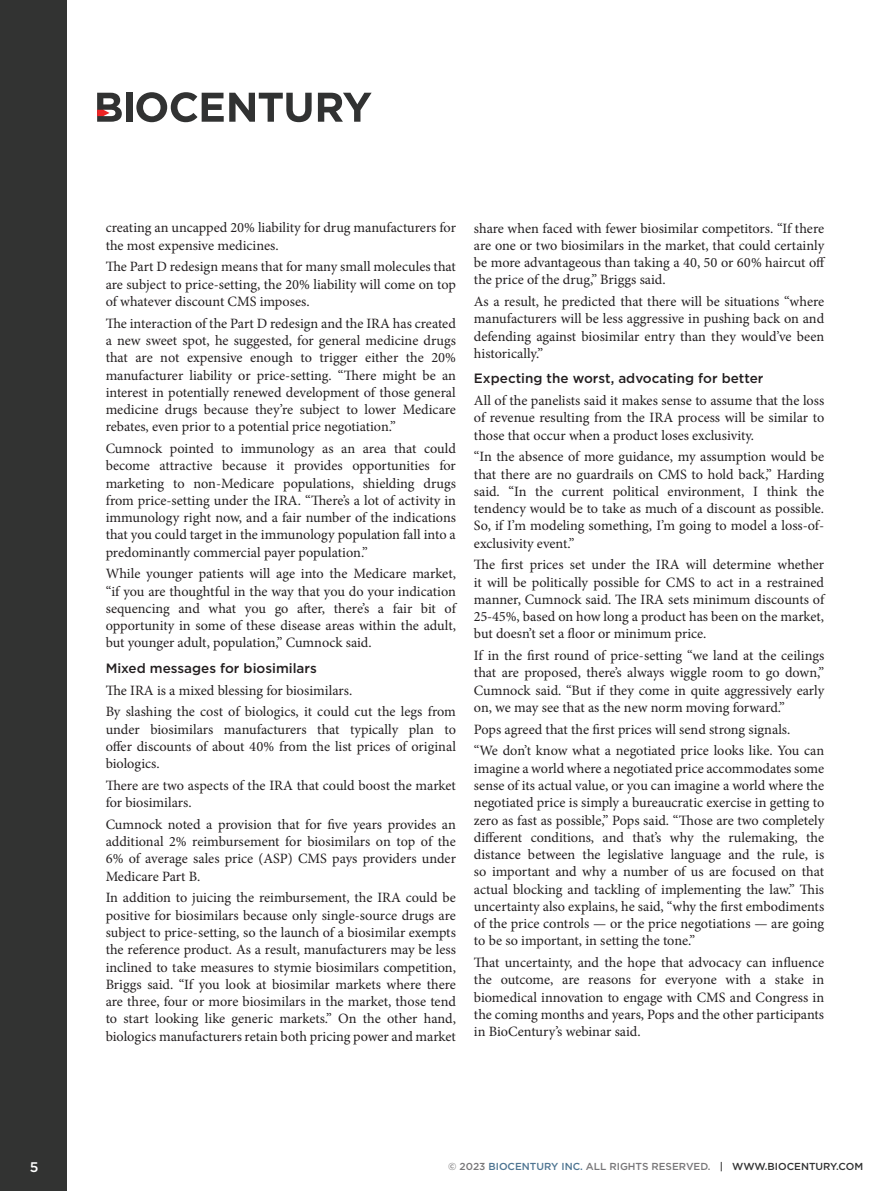
<style>
.page{position:relative;width:893px;height:1191px;background:#fff}
.page>*{position:absolute;margin:0;border:0;box-sizing:border-box;transform-origin:0 0}
.t1{font:14.25px/17.2px "Minion Pro";color:#231f20;text-align:justify}
.t2{font:500 13.95px "Gotham";color:#fff}
.t3{font:500 13.5px "Gotham";color:#231f20}
.t4{font:500 10.2px "Gotham";color:#787779}
.s1{color:#4e7592}
.s2{color:#313232}
</style>
<div class="page">
<div style="left:0;top:0;width:67px;height:1191px;background:#323332"></div>
<div style="left:126px;top:93px;width:6px;height:29px;background:#313232"></div>
<svg style="left:136px;top:92px;width:176px;height:30px"></svg>
<svg style="left:318px;top:93px;width:54px;height:29px"></svg>
<svg style="left:97px;top:93px;width:25px;height:29px"></svg>
<p class="t1" style="left:106px;top:219px;width:352px">creating an uncapped 20% liability for drug manufacturers for the most expensive medicines.</p>
<p class="t1" style="left:106px;top:258px;width:352px">The Part D redesign means that for many small molecules that are subject to price-setting, the 20% liability will come on top of whatever discount CMS imposes.</p>
<p class="t1" style="left:106px;top:315px;width:352px">The interaction of the Part D redesign and the IRA has created a new sweet spot, he suggested, for general medicine drugs that are not expensive enough to trigger either the 20% manufacturer liability or price-setting. “There might be an interest in potentially renewed development of those general medicine drugs because they’re subject to lower Medicare rebates, even prior to a potential price negotiation.”</p>
<p class="t1" style="left:106px;top:440px;width:352px">Cumnock pointed to immunology as an area that could become attractive because it provides opportunities for marketing to non-Medicare populations, shielding drugs from price-setting under the IRA. “There’s a lot of activity in immunology right now, and a fair number of the indications that you could target in the immunology population fall into a predominantly commercial payer population.”</p>
<p class="t1" style="left:106px;top:565px;width:352px">While younger patients will age into the Medicare market, “if you are thoughtful in the way that you do your indication sequencing and what you go after, there’s a fair bit of opportunity in some of these disease areas within the adult, but younger adult, population,” Cumnock said.</p>
<p class="t3" style="left:106px;top:659px;width:213px">Mixed messages for biosimilars</p>
<p class="t1" style="left:106px;top:679px;width:352px;line-height:21.8px">The IRA is a mixed blessing for biosimilars.<br>By slashing the cost of biologics, it could cut the legs from</p>
<p class="t1" style="left:106px;top:720px;width:352px">under biosimilars manufacturers that typically plan to offer discounts of about 40% from the list prices of original biologics.</p>
<p class="t1" style="left:106px;top:777px;width:352px">There are two aspects of the IRA that could boost the market for biosimilars.</p>
<p class="t1" style="left:106px;top:816px;width:352px">Cumnock noted a provision that for five years provides an additional 2% reimbursement for biosimilars on top of the 6% of average sales price (ASP) CMS pays providers under Medicare Part B.</p>
<p class="t1" style="left:106px;top:889px;width:352px">In addition to juicing the reimbursement, the IRA could be positive for biosimilars because only single-source drugs are subject to price-setting, so the launch of a biosimilar exempts the reference product. As a result, manufacturers may be less inclined to take measures to stymie biosimilars competition, Briggs said. “If you look at biosimilar markets where there are three, four or more biosimilars in the market, those tend to start looking like generic markets.” On the other hand, biologics manufacturers retain both pricing power and market</p>
<p class="t1" style="left:474px;top:219px;width:353px">share when faced with fewer biosimilar competitors. “If there are one or two biosimilars in the market, that could certainly be more advantageous than taking a 40, 50 or 60% haircut off the price of the drug,” Briggs said.</p>
<p class="t1" style="left:474px;top:293px;width:352px">As a result, he predicted that there will be situations “where manufacturers will be less aggressive in pushing back on and defending against biosimilar entry than they would’ve been historically.”</p>
<p class="t3" style="left:474px;top:370px;width:291px">Expecting the worst, advocating for better</p>
<p class="t1" style="left:474px;top:392px;width:352px">All of the panelists said it makes sense to assume that the loss of revenue resulting from the IRA process will be similar to those that occur when a product loses exclusivity.</p>
<p class="t1" style="left:474px;top:448px;width:352px">“In the absence of more guidance, my assumption would be that there are no guardrails on CMS to hold back,” Harding said. “In the current political environment, I think the tendency would be to take as much of a discount as possible.<br>So, if I’m modeling something, I’m going to model a loss-of&shy;exclusivity event.”</p>
<p class="t1" style="left:474px;top:556px;width:352px">The first prices set under the IRA will determine whether it will be politically possible for CMS to act in a restrained manner, Cumnock said. The IRA sets minimum discounts of 25-45%, based on how long a product has been on the market, but doesn’t set a floor or minimum price.</p>
<p class="t1" style="left:474px;top:647px;width:352px">If in the first round of price-setting “we land at the ceilings that are proposed, there’s always wiggle room to go down,” Cumnock said. “But if they come in quite aggressively early on, we may see that as the new norm moving forward.”</p>
<p class="t1" style="left:474px;top:718px;width:352px;line-height:21.8px">Pops agreed that the first prices will send strong signals.<br>“We don’t know what a negotiated price looks like. You can</p>
<p class="t1" style="left:474px;top:759px;width:352px">imagine a world where a negotiated price accommodates some sense of its actual value, or you can imagine a world where the negotiated price is simply a bureaucratic exercise in getting to zero as fast as possible,” Pops said. “Those are two completely different conditions, and that’s why the rulemaking, the distance between the legislative language and the rule, is so important and why a number of us are focused on that actual blocking and tackling of implementing the law.” This uncertainty also explains, he said, “why the first embodiments of the price controls — or the price negotiations — are going to be so important, in setting the tone.”</p>
<p class="t1" style="left:474px;top:954px;width:352px">That uncertainty, and the hope that advocacy can influence the outcome, are reasons for everyone with a stake in biomedical innovation to engage with CMS and Congress in the coming months and years, Pops and the other participants in BioCentury’s webinar said.</p>
<p class="t2" style="left:30px;top:1157px;width:10px">5</p>
<p class="t4" style="left:448px;top:1159px;width:417px">© 2023 <span class="s1">BIOCENTURY INC.</span> ALL RIGHTS RESERVED. <span class="s2">| WWW.BIOCENTURY.COM</span></p>
</div>
